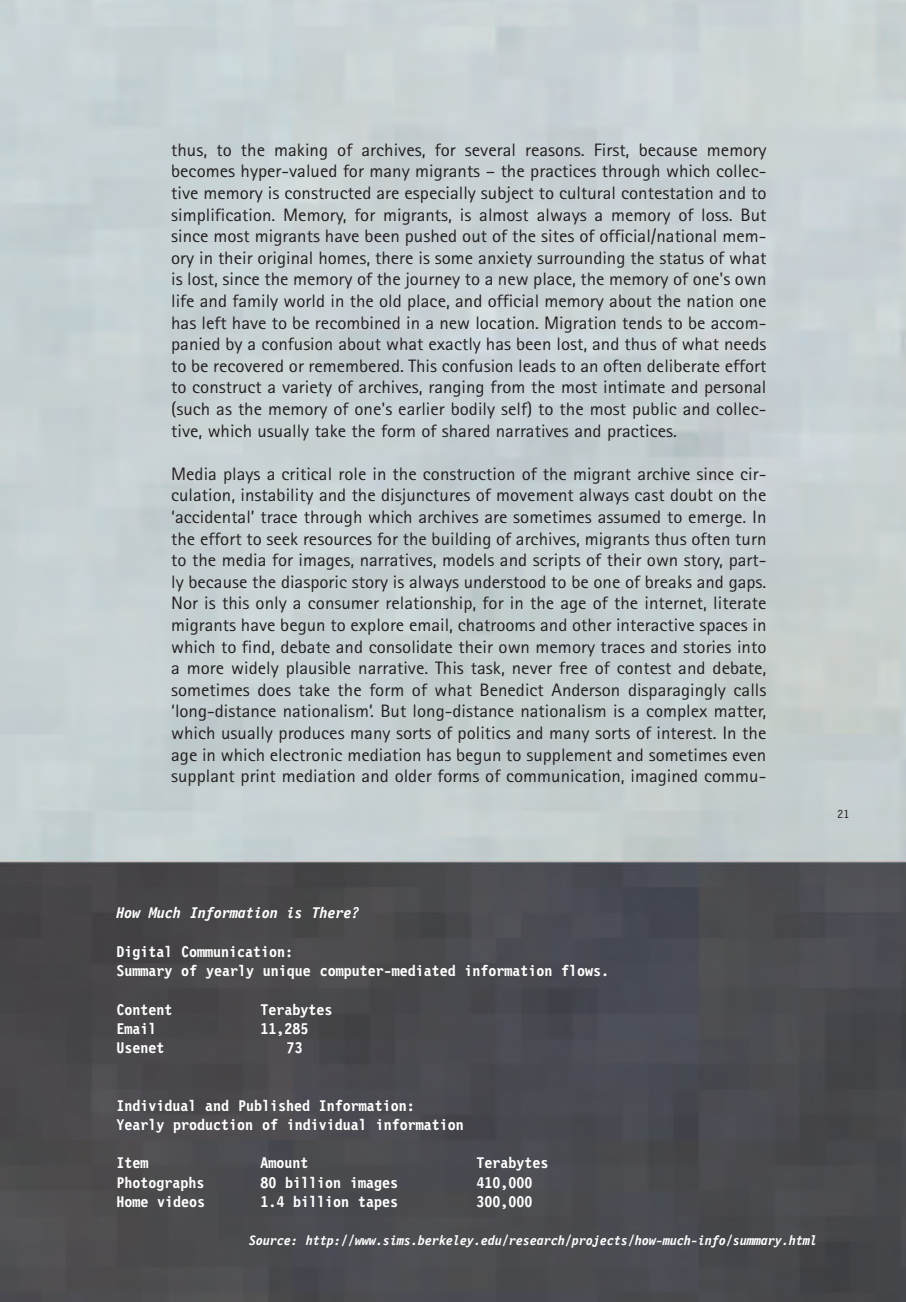
<style>
.page{position:relative;width:906px;height:1302px;background:#fff}
.page>*{position:absolute;margin:0;border:0;box-sizing:border-box;transform-origin:0 0}
.t1{font:18px/21.6px "Agfa Rotis Sans Serif";color:#231f20;text-align:justify;scale:1.05 1}
.t2{font:700 16px/19.2px "Letter Gothic 12 Pitch BT";color:#fff}
.t3{font:italic 700 16px "Letter Gothic 12 Pitch BT";color:#fff}
.t4{font:italic 700 14px "Letter Gothic 12 Pitch BT";color:#fff}
.t5{font:12px "Letter Gothic 12 Pitch BT";color:#231f20}
</style>
<div class="page">
<img style="left:0;top:0;width:906px;height:1302px">
<p class="t1" style="left:171px;top:141px;width:568px">thus, to the making of archives, for several reasons. First, because memory becomes hyper-valued for many migrants – the practices through which collec&shy;tive memory is constructed are especially subject to cultural contestation and to simplification. Memory, for migrants, is almost always a memory of loss. But since most migrants have been pushed out of the sites of official/national mem&shy;ory in their original homes, there is some anxiety surrounding the status of what is lost, since the memory of the journey to a new place, the memory of one's own life and family world in the old place, and official memory about the nation one has left have to be recombined in a new location. Migration tends to be accom&shy;panied by a confusion about what exactly has been lost, and thus of what needs to be recovered or remembered. This confusion leads to an often deliberate effort to construct a variety of archives, ranging from the most intimate and personal (such as the memory of one's earlier bodily self) to the most public and collec&shy;tive, which usually take the form of shared narratives and practices.</p>
<p class="t1" style="left:171px;top:465px;width:568px">Media plays a critical role in the construction of the migrant archive since cir&shy;culation, instability and the disjunctures of movement always cast doubt on the ‘accidental’ trace through which archives are sometimes assumed to emerge. In the effort to seek resources for the building of archives, migrants thus often turn to the media for images, narratives, models and scripts of their own story, part&shy;ly because the diasporic story is always understood to be one of breaks and gaps.<br>Nor is this only a consumer relationship, for in the age of the internet, literate migrants have begun to explore email, chatrooms and other interactive spaces in which to find, debate and consolidate their own memory traces and stories into a more widely plausible narrative. This task, never free of contest and debate, sometimes does take the form of what Benedict Anderson disparagingly calls ‘long-distance nationalism’. But long-distance nationalism is a complex matter, which usually produces many sorts of politics and many sorts of interest. In the age in which electronic mediation has begun to supplement and sometimes even supplant print mediation and older forms of communication, imagined commu-</p>
<p class="t5" style="left:837px;top:810px;width:13px">21</p>
<p class="t3" style="left:116px;top:907px;width:245px">How Much Information is There?</p>
<p class="t2" style="left:116px;top:944px;width:494px">Digital Communication:<br>Summary of yearly unique computer-mediated information flows.</p>
<p class="t2" style="left:116px;top:1001px;width:57px">Content</p>
<p class="t2" style="left:260px;top:1001px;width:73px">Terabytes</p>
<p class="t2" style="left:116px;top:1020px;width:41px">Email</p>
<p class="t2" style="left:260px;top:1020px;width:49px">11,285</p>
<p class="t2" style="left:116px;top:1040px;width:49px">Usenet</p>
<p class="t2" style="left:287px;top:1040px;width:17px">73</p>
<p class="t2" style="left:116px;top:1097px;width:349px">Individual and Published Information:<br>Yearly production of individual information</p>
<p class="t2" style="left:116px;top:1155px;width:33px">Item</p>
<p class="t2" style="left:260px;top:1155px;width:49px">Amount</p>
<p class="t2" style="left:476px;top:1155px;width:73px">Terabytes</p>
<p class="t2" style="left:116px;top:1174px;width:89px">Photographs</p>
<p class="t2" style="left:260px;top:1174px;width:139px">80 billion images</p>
<p class="t2" style="left:476px;top:1174px;width:57px">410,000</p>
<p class="t2" style="left:116px;top:1193px;width:90px">Home videos</p>
<p class="t2" style="left:260px;top:1193px;width:139px">1.4 billion tapes</p>
<p class="t2" style="left:476px;top:1193px;width:57px">300,000</p>
<p class="t4" style="left:249px;top:1235px;width:569px">Source: http://www.sims.berkeley.edu/research/projects/how-much-info/summary.html</p>
</div>
